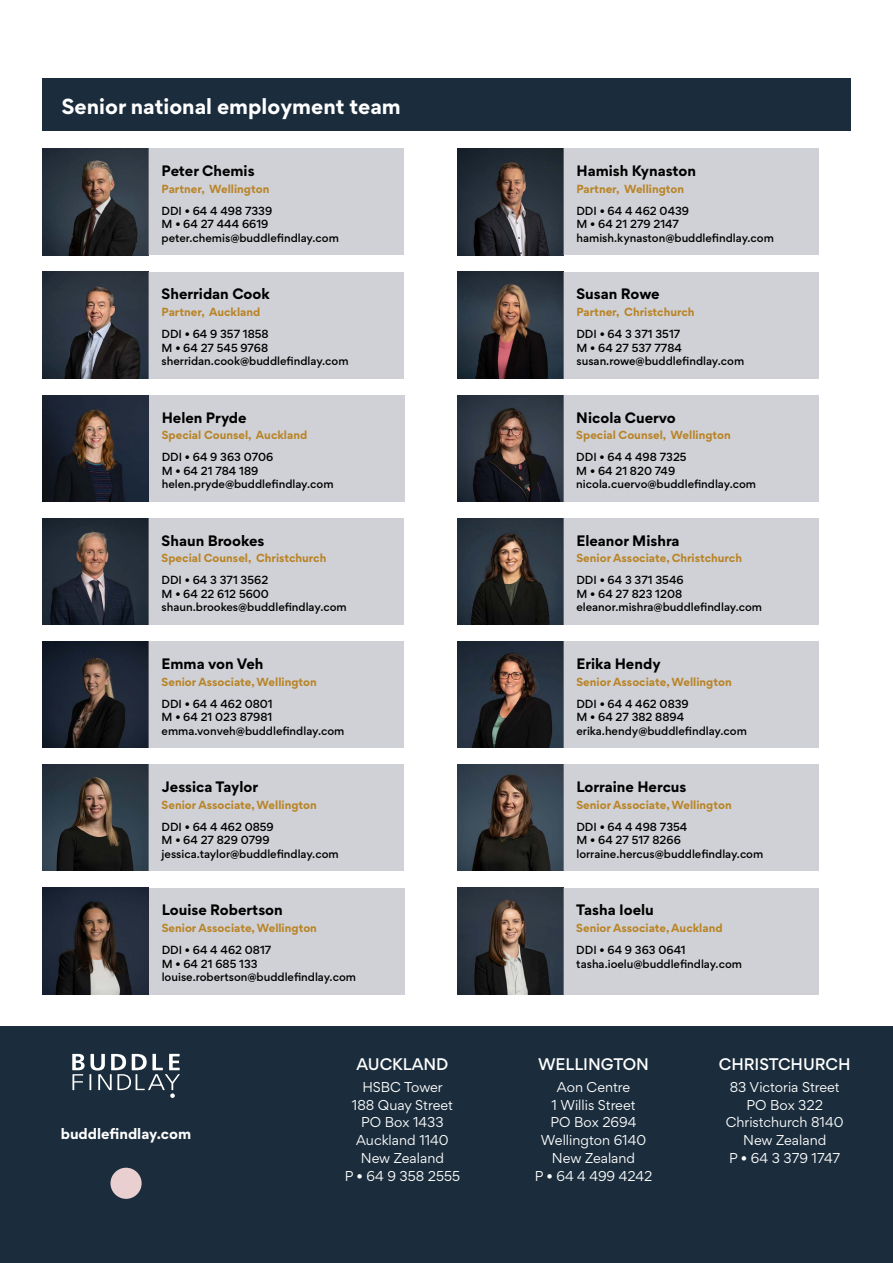
<style>
.page{position:relative;width:893px;height:1263px;background:#fff}
.page>*{position:absolute;margin:0;border:0;box-sizing:border-box;transform-origin:0 0}
.t1{font:700 19.5px "Gordita";color:#fff}
.t2{font:500 15px "Gordita";color:#fff}
.t3{font:700 13.5px "Gordita";color:#000}
.t4{font:700 13.5px "Gordita";color:#fff}
.t5{font:12.75px/17.7px "Gordita";color:#fff;text-align:center}
.t6{font:500 10.5px/13.5px "Gordita";color:#000}
.t7{font:700 10.5px "Gordita";color:#b98427}
</style>
<div class="page">
<img style="left:43px;top:272px;width:106px;height:106px">
<div style="left:149px;top:272px;width:255px;height:106px;background:#d0d1d6"></div>
<img style="left:457px;top:272px;width:107px;height:106px">
<div style="left:564px;top:272px;width:255px;height:106px;background:#d0d1d6"></div>
<img style="left:457px;top:149px;width:107px;height:106px">
<div style="left:564px;top:149px;width:255px;height:106px;background:#d0d1d6"></div>
<img style="left:43px;top:149px;width:106px;height:106px">
<div style="left:149px;top:149px;width:255px;height:106px;background:#d0d1d6"></div>
<div style="left:43px;top:79px;width:808px;height:52px;background:#1b2d3c"></div>
<img style="left:43px;top:641px;width:106px;height:107px">
<div style="left:149px;top:641px;width:255px;height:107px;background:#d0d1d6"></div>
<img style="left:457px;top:641px;width:107px;height:107px">
<div style="left:564px;top:641px;width:255px;height:107px;background:#d0d1d6"></div>
<img style="left:43px;top:765px;width:106px;height:106px">
<div style="left:149px;top:765px;width:255px;height:106px;background:#d0d1d6"></div>
<img style="left:457px;top:765px;width:107px;height:106px">
<div style="left:564px;top:765px;width:255px;height:106px;background:#d0d1d6"></div>
<div style="left:0;top:1027px;width:893px;height:236px;background:#1b2d3c"></div>
<svg style="left:72px;top:1054px;width:108px;height:44px"></svg>
<div style="left:110px;top:1168px;width:32px;height:31px;background:#e9cfd0;border-radius:50%"></div>
<img style="left:457px;top:888px;width:107px;height:106px">
<div style="left:564px;top:888px;width:255px;height:106px;background:#d0d1d6"></div>
<img style="left:43px;top:888px;width:106px;height:106px">
<div style="left:149px;top:888px;width:255px;height:106px;background:#d0d1d6"></div>
<img style="left:43px;top:395px;width:106px;height:106px">
<div style="left:149px;top:395px;width:255px;height:106px;background:#d0d1d6"></div>
<img style="left:457px;top:395px;width:107px;height:106px">
<div style="left:564px;top:395px;width:255px;height:106px;background:#d0d1d6"></div>
<img style="left:43px;top:518px;width:106px;height:107px">
<div style="left:149px;top:518px;width:255px;height:107px;background:#d0d1d6"></div>
<img style="left:457px;top:518px;width:107px;height:107px">
<div style="left:564px;top:518px;width:255px;height:107px;background:#d0d1d6"></div>
<h1 class="t1" style="left:62px;top:91px;width:340px">Senior national employment team</h1>
<p class="t3" style="left:162px;top:160px;width:95px">Peter Chemis</p>
<p class="t7" style="left:162px;top:180px;width:109px">Partner, Wellington</p>
<p class="t6" style="left:162px;top:204px;width:179px">DDI • 64 4 498 7339<br>M • 64 27 444 6619 peter.chemis@buddlefindlay.com</p>
<p class="t3" style="left:162px;top:283px;width:110px">Sherridan Cook</p>
<p class="t7" style="left:162px;top:304px;width:100px">Partner, Auckland</p>
<p class="t6" style="left:162px;top:327px;width:189px">DDI • 64 9 357 1858<br>M • 64 27 545 9768 sherridan.cook@buddlefindlay.com</p>
<p class="t3" style="left:162px;top:407px;width:86px">Helen Pryde</p>
<p class="t7" style="left:162px;top:427px;width:147px">Special Counsel, Auckland</p>
<p class="t6" style="left:162px;top:450px;width:173px">DDI • 64 9 363 0706<br>M • 64 21 784 189 helen.pryde@buddlefindlay.com</p>
<p class="t3" style="left:162px;top:530px;width:104px">Shaun Brookes</p>
<p class="t7" style="left:162px;top:550px;width:166px">Special Counsel, Christchurch</p>
<p class="t6" style="left:162px;top:574px;width:187px">DDI • 64 3 371 3562<br>M • 64 22 612 5600 shaun.brookes@buddlefindlay.com</p>
<p class="t3" style="left:162px;top:653px;width:104px">Emma von Veh</p>
<p class="t7" style="left:162px;top:673px;width:157px">Senior Associate, Wellington</p>
<p class="t6" style="left:162px;top:697px;width:184px">DDI • 64 4 462 0801<br>M • 64 21 023 87981 emma.vonveh@buddlefindlay.com</p>
<p class="t3" style="left:162px;top:776px;width:98px">Jessica Taylor</p>
<p class="t7" style="left:162px;top:796px;width:157px">Senior Associate, Wellington</p>
<p class="t6" style="left:162px;top:820px;width:179px">DDI • 64 4 462 0859<br>M • 64 27 829 0799 jessica.taylor@buddlefindlay.com</p>
<p class="t3" style="left:162px;top:899px;width:123px">Louise Robertson</p>
<p class="t7" style="left:162px;top:919px;width:157px">Senior Associate, Wellington</p>
<p class="t6" style="left:162px;top:943px;width:196px">DDI • 64 4 462 0817<br>M • 64 21 685 133 louise.robertson@buddlefindlay.com</p>
<p class="t4" style="left:61px;top:1122px;width:132px">buddlefindlay.com</p>
<h2 class="t2" style="left:356px;top:1053px;width:94px">AUCKLAND</h2>
<p class="t5" style="left:345px;top:1078px;width:117px">HSBC Tower<br>188 Quay Street<br>PO Box 1433<br>Auckland 1140<br>New Zealand<br>P • 64 9 358 2555</p>
<p class="t3" style="left:576px;top:160px;width:121px">Hamish Kynaston</p>
<p class="t7" style="left:576px;top:180px;width:109px">Partner, Wellington</p>
<p class="t6" style="left:576px;top:204px;width:199px">DDI • 64 4 462 0439<br>M • 64 21 279 2147 hamish.kynaston@buddlefindlay.com</p>
<p class="t3" style="left:576px;top:283px;width:85px">Susan Rowe</p>
<p class="t7" style="left:576px;top:304px;width:120px">Partner, Christchurch</p>
<p class="t6" style="left:576px;top:327px;width:169px">DDI • 64 3 371 3517<br>M • 64 27 537 7784 susan.rowe@buddlefindlay.com</p>
<p class="t3" style="left:576px;top:407px;width:101px">Nicola Cuervo</p>
<p class="t7" style="left:576px;top:427px;width:156px">Special Counsel, Wellington</p>
<p class="t6" style="left:576px;top:450px;width:181px">DDI • 64 4 498 7325<br>M • 64 21 820 749 nicola.cuervo@buddlefindlay.com</p>
<p class="t3" style="left:576px;top:530px;width:105px">Eleanor Mishra</p>
<p class="t7" style="left:576px;top:550px;width:167px">Senior Associate, Christchurch</p>
<p class="t6" style="left:576px;top:574px;width:187px">DDI • 64 3 371 3546<br>M • 64 27 823 1208 eleanor.mishra@buddlefindlay.com</p>
<p class="t3" style="left:576px;top:653px;width:86px">Erika Hendy</p>
<p class="t7" style="left:576px;top:673px;width:157px">Senior Associate, Wellington</p>
<p class="t6" style="left:576px;top:697px;width:172px">DDI • 64 4 462 0839<br>M • 64 27 382 8894 erika.hendy@buddlefindlay.com</p>
<p class="t3" style="left:576px;top:776px;width:112px">Lorraine Hercus</p>
<p class="t7" style="left:576px;top:796px;width:157px">Senior Associate, Wellington</p>
<p class="t6" style="left:576px;top:820px;width:188px">DDI • 64 4 498 7354<br>M • 64 27 517 8266 lorraine.hercus@buddlefindlay.com</p>
<p class="t3" style="left:576px;top:899px;width:79px">Tasha Ioelu</p>
<p class="t7" style="left:576px;top:919px;width:148px">Senior Associate, Auckland</p>
<p class="t6" style="left:576px;top:943px;width:167px">DDI • 64 9 363 0641 tasha.ioelu@buddlefindlay.com</p>
<h2 class="t2" style="left:538px;top:1053px;width:113px">WELLINGTON</h2>
<p class="t5" style="left:535px;top:1078px;width:119px">Aon Centre<br>1 Willis Street<br>PO Box 2694<br>Wellington 6140<br>New Zealand<br>P • 64 4 499 4242</p>
<h2 class="t2" style="left:719px;top:1053px;width:133px">CHRISTCHURCH</h2>
<p class="t5" style="left:726px;top:1078px;width:119px">83 Victoria Street<br>PO Box 322<br>Christchurch 8140<br>New Zealand<br>P • 64 3 379 1747</p>
</div>
